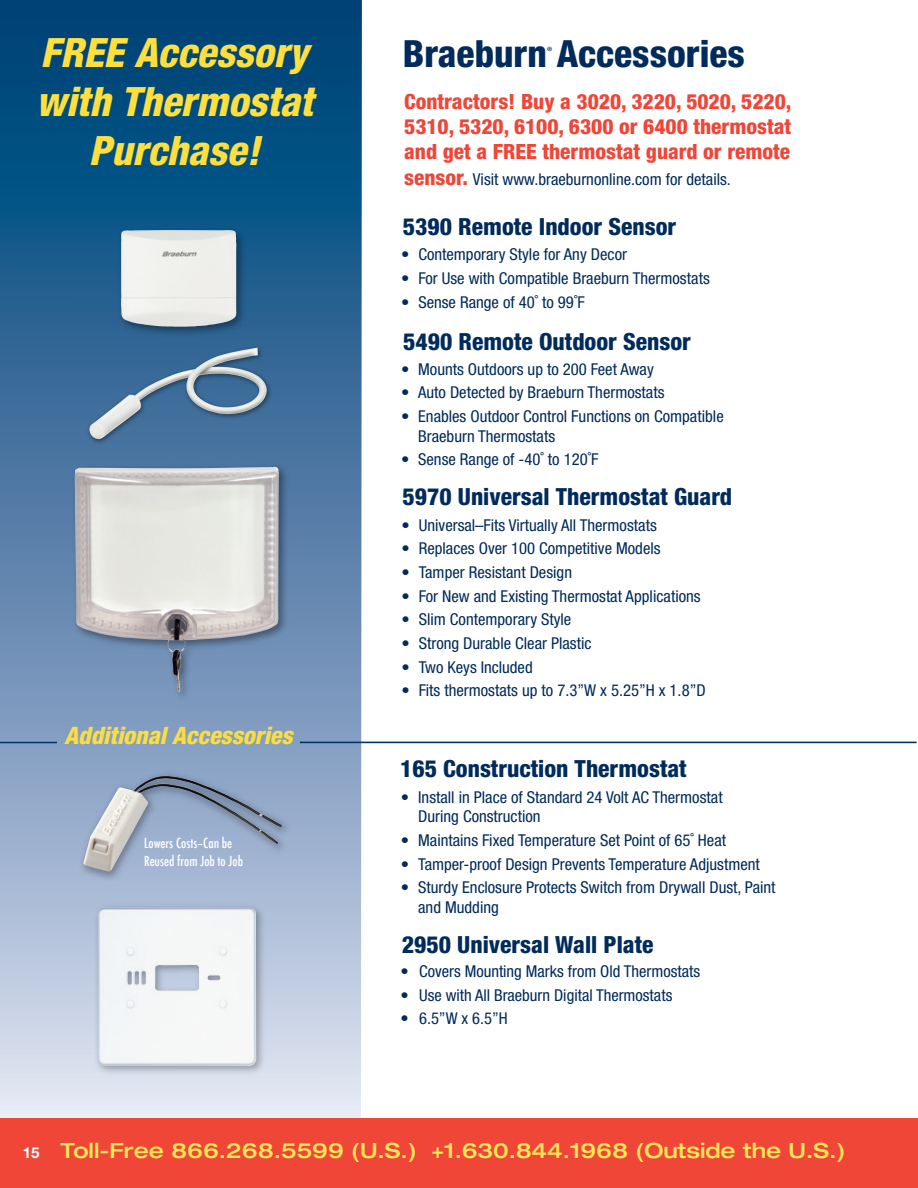
<style>
.page{position:relative;width:918px;height:1188px;background:#fff}
.page>*{position:absolute;margin:0;border:0;box-sizing:border-box;transform-origin:0 0}
.t1{font:italic 800 condensed 40.5px/48.6px "Helvetica Neue LT Std";color:#fedf3d;text-align:center}
.t2{font:800 condensed 37.5px "Helvetica Neue LT Std";color:#002b5a}
.t3{font:italic 800 condensed 24px "Helvetica Neue LT Std";color:#fdde3f}
.t4{font:800 condensed 23.7px "Helvetica Neue LT Std";color:#002b5a}
.t5{font:800 condensed 21px/25.2px "Helvetica Neue LT Std";color:#ef4638;text-align:justify}
.t6{font:500 expanded 21px "Helvetica Neue LT Std";color:#ffe858}
.t7{font:condensed 16.35px/19.5px "Helvetica Neue LT Std";color:#002b5a}
.t8{font:500 condensed 13.5px/18px "Futura";color:#fff}
.t9{font:13.5px "Myriad Pro";color:#003468}
.s1{font-weight:800;font-size:21px;color:#ef4638}
.s2{font-weight:700;font-stretch:normal;font-size:15px;color:#fff}
</style>
<div class="page">
<svg style="left:0;top:0;width:362px;height:1118px"></svg>
<img style="left:68px;top:807px;width:219px;height:311px">
<img style="left:97px;top:908px;width:159px;height:158px">
<img style="left:114px;top:156px;width:147px;height:95px">
<img style="left:121px;top:230px;width:47px;height:21px">
<img style="left:0;top:429px;width:362px;height:286px">
<img style="left:75px;top:467px;width:205px;height:225px">
<img style="left:71px;top:251px;width:207px;height:197px">
<img style="left:214px;top:348px;width:42px;height:9px">
<img style="left:76px;top:767px;width:219px;height:117px">
<img style="left:121px;top:776px;width:44px;height:15px">
<hr style="left:300px;top:742px;width:617px;height:1px;background:#003468">
<hr style="left:0;top:742px;width:57px;height:1px;background:#003468">
<div style="left:0;top:1118px;width:918px;height:70px;background:#ef4638"></div>
<p class="t1" style="left:36px;top:29px;width:278px">FREE Accessory with Thermostat<br>Purchase!</p>
<p class="t3" style="left:65px;top:721px;width:230px">Additional Accessories</p>
<p class="t8" style="left:144px;top:834px;width:100px">Lowers Costs–Can be<br>Reused from Job to Job</p>
<p class="t2" style="left:403px;top:31px;width:343px">Braeburn Accessories</p>
<p class="t9" style="left:547px;top:43px;width:7px">®</p>
<p class="t5" style="left:404px;top:89px;width:389px">Contractors! Buy a 3020, 3220, 5020, 5220, 5310, 5320, 6100, 6300 or 6400 thermostat and get a FREE thermostat guard or remote</p>
<p class="t7" style="left:404px;top:169px;width:328px"><span class="s1">sensor.</span> Visit www.braeburnonline.com for details.</p>
<p class="t4" style="left:403px;top:212px;width:275px">5390 Remote Indoor Sensor</p>
<p class="t7" style="left:401px;top:245px;width:227px">• Contemporary Style for Any Decor</p>
<p class="t7" style="left:401px;top:268px;width:310px">• For Use with Compatible Braeburn Thermostats</p>
<p class="t7" style="left:401px;top:292px;width:185px">• Sense Range of 40˚ to 99˚F</p>
<p class="t4" style="left:403px;top:327px;width:289px">5490 Remote Outdoor Sensor</p>
<p class="t7" style="left:401px;top:359px;width:254px">• Mounts Outdoors up to 200 Feet Away</p>
<p class="t7" style="left:401px;top:383px;width:265px">• Auto Detected by Braeburn Thermostats</p>
<p class="t7" style="left:418px;top:406px;width:307px;line-height:20px;text-indent:-17px">• Enables Outdoor Control Functions on Compatible<br>Braeburn Thermostats</p>
<p class="t7" style="left:401px;top:449px;width:199px">• Sense Range of -40˚ to 120˚F</p>
<p class="t4" style="left:403px;top:482px;width:331px">5970 Universal Thermostat Guard</p>
<p class="t7" style="left:402px;top:515px;width:257px">• Universal–Fits Virtually All Thermostats</p>
<p class="t7" style="left:402px;top:539px;width:261px">• Replaces Over 100 Competitive Models</p>
<p class="t7" style="left:402px;top:562px;width:172px">• Tamper Resistant Design</p>
<p class="t7" style="left:402px;top:586px;width:301px">• For New and Existing Thermostat Applications</p>
<p class="t7" style="left:402px;top:610px;width:171px">• Slim Contemporary Style</p>
<p class="t7" style="left:402px;top:633px;width:191px">• Strong Durable Clear Plastic</p>
<p class="t7" style="left:402px;top:657px;width:133px">• Two Keys Included</p>
<p class="t7" style="left:402px;top:681px;width:306px">• Fits thermostats up to 7.3”W x 5.25”H x 1.8”D</p>
<p class="t4" style="left:400px;top:754px;width:288px">165 Construction Thermostat</p>
<p class="t7" style="left:418px;top:787px;width:306px;text-indent:-17px">• Install in Place of Standard 24 Volt AC Thermostat<br>During Construction</p>
<p class="t7" style="left:401px;top:830px;width:327px">• Maintains Fixed Temperature Set Point of 65˚ Heat</p>
<p class="t7" style="left:401px;top:854px;width:361px">• Tamper-proof Design Prevents Temperature Adjustment</p>
<p class="t7" style="left:418px;top:878px;width:359px;text-indent:-17px">• Sturdy Enclosure Protects Switch from Drywall Dust, Paint and Mudding</p>
<p class="t4" style="left:402px;top:930px;width:253px">2950 Universal Wall Plate</p>
<p class="t7" style="left:401px;top:962px;width:301px">• Covers Mounting Marks from Old Thermostats</p>
<p class="t7" style="left:401px;top:985px;width:273px">• Use with All Braeburn Digital Thermostats</p>
<p class="t7" style="left:401px;top:1009px;width:109px">• 6.5”W x 6.5”H</p>
<p class="t6" style="left:23px;top:1137px;width:824px"><span class="s2">15</span> Toll-Free 866.268.5599 (U.S.) +1.630.844.1968 (Outside the U.S.)</p>
</div>
